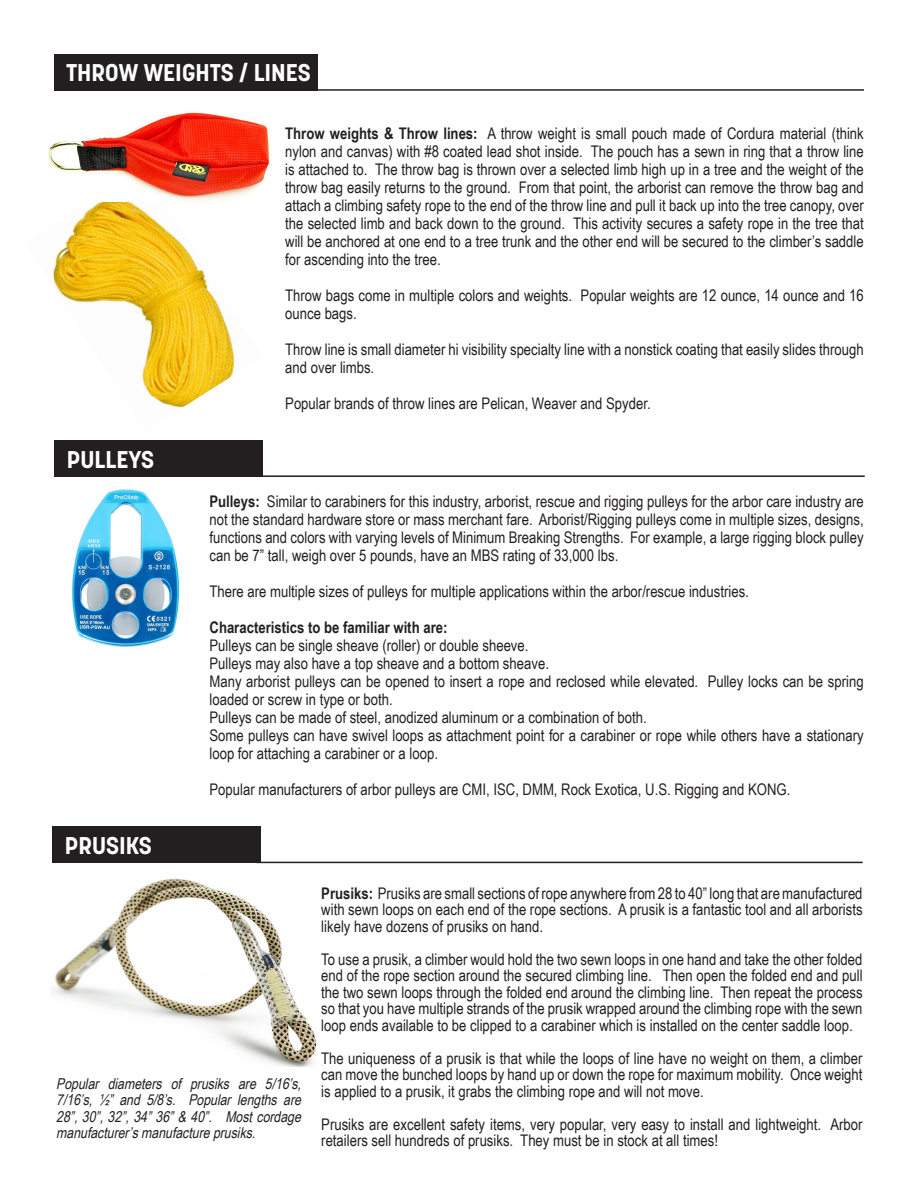
<style>
.page{position:relative;width:918px;height:1188px;background:#fff}
.page>*{position:absolute;margin:0;border:0;box-sizing:border-box;transform-origin:0 0}
.t1{font:700 24px "Korolev";color:#fff}
.t2{font:16.05px/18px "Arial Narrow";color:#231f20;text-align:justify}
.t3{font:700 16.05px "Arial Narrow";color:#231f20}
.t4{font:italic 15px/16.5px "Arial Narrow";color:#231f20;text-align:justify}
.s1{font-weight:700}
</style>
<div class="page">
<img style="left:53px;top:202px;width:182px;height:206px">
<div style="left:54px;top:54px;width:264px;height:37px;background:#231f20"></div>
<hr style="left:258px;top:89px;width:606px;height:2px;background:#231f20">
<img style="left:47px;top:112px;width:223px;height:90px">
<div style="left:55px;top:440px;width:208px;height:37px;background:#231f20"></div>
<hr style="left:259px;top:475px;width:606px;height:2px;background:#231f20">
<img style="left:72px;top:489px;width:108px;height:158px">
<div style="left:53px;top:826px;width:208px;height:37px;background:#231f20"></div>
<hr style="left:256px;top:862px;width:607px;height:1px;background:#231f20">
<img style="left:51px;top:878px;width:265px;height:189px">
<p class="t1" style="left:66px;top:58px;width:246px">THROW WEIGHTS / LINES</p>
<p class="t1" style="left:67px;top:444px;width:89px">PULLEYS</p>
<p class="t1" style="left:65px;top:830px;width:88px">PRUSIKS</p>
<p class="t2" style="left:285px;top:124px;width:580px"><span class="s1">Throw weights &amp; Throw lines:</span> A throw weight is small pouch made of Cordura material (think nylon and canvas) with #8 coated lead shot inside. The pouch has a sewn in ring that a throw line is attached to. The throw bag is thrown over a selected limb high up in a tree and the weight of the throw bag easily returns to the ground. From that point, the arborist can remove the throw bag and attach a climbing safety rope to the end of the throw line and pull it back up into the tree canopy, over the selected limb and back down to the ground. This activity secures a safety rope in the tree that will be anchored at one end to a tree trunk and the other end will be secured to the climber’s saddle for ascending into the tree.</p>
<p class="t2" style="left:285px;top:286px;width:580px">Throw bags come in multiple colors and weights. Popular weights are 12 ounce, 14 ounce and 16 ounce bags.</p>
<p class="t2" style="left:285px;top:340px;width:580px">Throw line is small diameter hi visibility specialty line with a nonstick coating that easily slides through and over limbs.</p>
<p class="t2" style="left:285px;top:394px;width:367px">Popular brands of throw lines are Pelican, Weaver and Spyder.</p>
<p class="t2" style="left:210px;top:491px;width:656px"><span class="s1">Pulleys:</span> Similar to carabiners for this industry, arborist, rescue and rigging pulleys for the arbor care industry are not the standard hardware store or mass merchant fare. Arborist/Rigging pulleys come in multiple sizes, designs, functions and colors with varying levels of Minimum Breaking Strengths. For example, a large rigging block pulley can be 7” tall, weigh over 5 pounds, have an MBS rating of 33,000 lbs.</p>
<p class="t2" style="left:210px;top:581px;width:541px">There are multiple sizes of pulleys for multiple applications within the arbor/rescue industries.</p>
<p class="t3" style="left:210px;top:615px;width:239px">Characteristics to be familiar with are:</p>
<p class="t2" style="left:210px;top:635px;width:320px">Pulleys can be single sheave (roller) or double sheeve.</p>
<p class="t2" style="left:210px;top:653px;width:341px">Pulleys may also have a top sheave and a bottom sheave.</p>
<p class="t2" style="left:210px;top:671px;width:656px">Many arborist pulleys can be opened to insert a rope and reclosed while elevated. Pulley locks can be spring loaded or screw in type or both.</p>
<p class="t2" style="left:210px;top:707px;width:439px">Pulleys can be made of steel, anodized aluminum or a combination of both.</p>
<p class="t2" style="left:210px;top:725px;width:656px">Some pulleys can have swivel loops as attachment point for a carabiner or rope while others have a stationary loop for attaching a carabiner or a loop.</p>
<p class="t2" style="left:210px;top:779px;width:582px">Popular manufacturers of arbor pulleys are CMI, ISC, DMM, Rock Exotica, U.S. Rigging and KONG.</p>
<p class="t4" style="left:56px;top:1075px;width:250px">Popular diameters of prusiks are 5/16’s, 7/16’s, ½” and 5/8’s. Popular lengths are 28”,30”,32”,34”36”&amp; 40”. Mostcordage manufacturer’smanufactureprusiks.</p>
<p class="t2" style="left:321px;top:884px;width:543px;line-height:16.5px"><span class="s1">Prusiks:</span> Prusiks are small sections of rope anywhere from 28 to 40” long that are manufactured with sewn loops on each end of the rope sections. A prusik is a fantastic tool and all arborists likely have dozens of prusiks on hand.</p>
<p class="t2" style="left:321px;top:950px;width:543px;line-height:16.5px">To use a prusik, a climber would hold the two sewn loops in one hand and take the other folded end of the rope section around the secured climbing line. Then open the folded end and pull the two sewn loops through the folded end around the climbing line. Then repeat the process so that you have multiple strands of the prusik wrapped around the climbing rope with the sewn loop ends available to be clipped to a carabiner which is installed on the center saddle loop.</p>
<p class="t2" style="left:321px;top:1049px;width:543px;line-height:16.5px">The uniqueness of a prusik is that while the loops of line have no weight on them, a climber can move the bunched loops by hand up or down the rope for maximum mobility. Once weight is applied to a prusik, it grabs the climbing rope and will not move.</p>
<p class="t2" style="left:321px;top:1115px;width:543px;line-height:16.5px">Prusiks are excellent safety items, very popular, very easy to install and lightweight. Arbor retailers sell hundreds of prusiks. They must be in stock at all times!</p>
</div>
